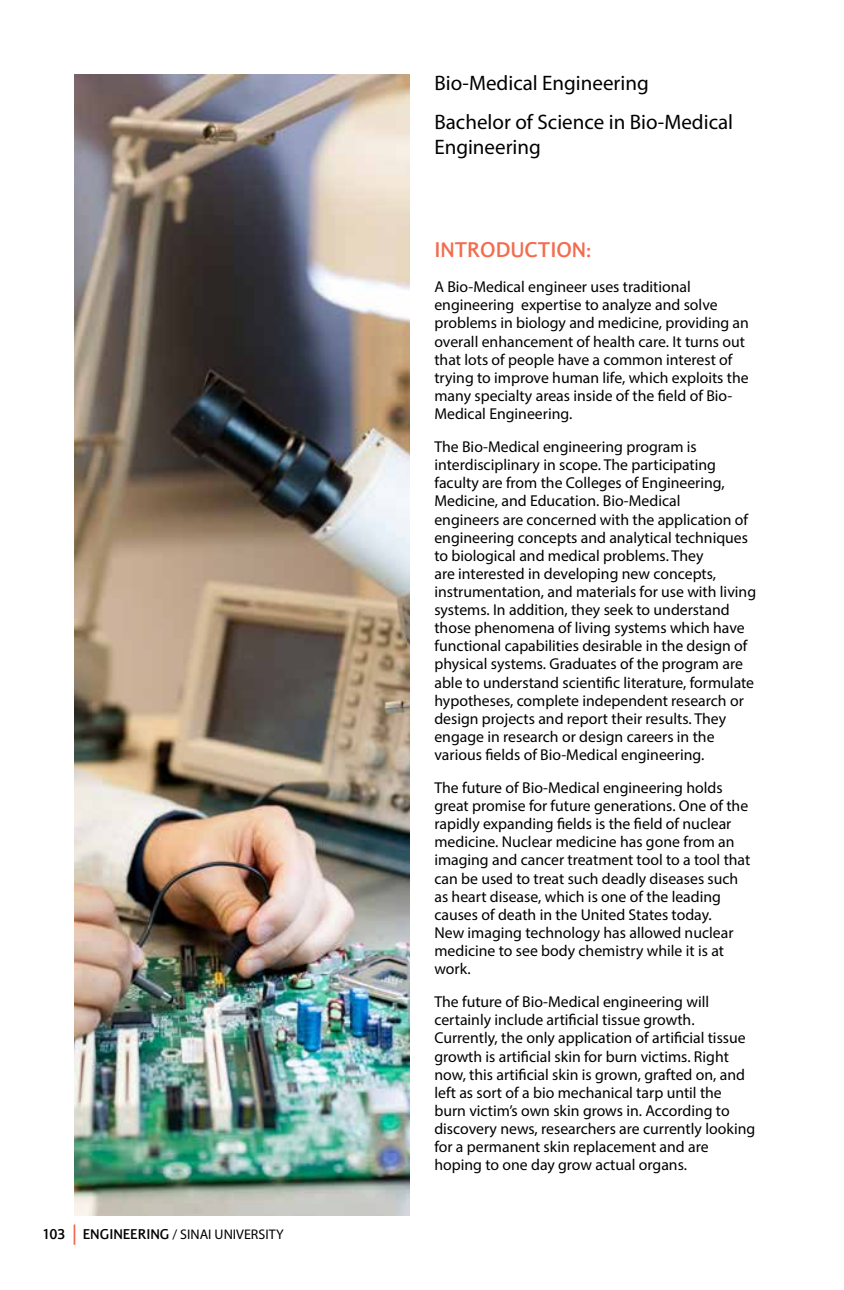
<style>
.page{position:relative;width:844px;height:1290px;background:#fff}
.page>*{position:absolute;margin:0;border:0;box-sizing:border-box;transform-origin:0 0}
.t1{font:21px/39px "Myriad Pro";color:#000}
.t2{font:700 21px "Expert Sans";color:#f36c4f}
.t3{font:15.75px/18.2px "Myriad Pro";color:#000}
.t4{font:14px "Myriad Pro";color:#000}
.s1{font-family:"Expert Sans";font-weight:700}
</style>
<div class="page">
<svg style="left:74px;top:1224px;width:1px;height:21px"></svg>
<img style="left:74px;top:74px;width:335px;height:1141px">
<p class="t4" style="left:42px;top:1225px;width:243px"><span class="s1">103 ENGINEERING</span> / SINAI UNIVERSITY</p>
<h1 class="t1" style="left:434px;top:64px;width:300px">Bio-Medical Engineering<br>Bachelor of Science in Bio-Medical</h1>
<h1 class="t1" style="left:434px;top:127px;width:108px">Engineering</h1>
<h1 class="t2" style="left:434px;top:235px;width:158px">INTRODUCTION:</h1>
<p class="t3" style="left:434px;top:278px;width:316px">A Bio-Medical engineer uses traditional engineering expertise to analyze and solve problems in biology and medicine, providing an overall enhancement of health care. It turns out that lots of people have a common interest of trying to improve human life, which exploits the many specialty areas inside of the field of Bio-Medical Engineering.</p>
<p class="t3" style="left:434px;top:437px;width:323px">The Bio-Medical engineering program is interdisciplinary in scope. The participating faculty are from the Colleges of Engineering, Medicine, and Education. Bio-Medical<br>engineers are concerned with the application of engineering concepts and analytical techniques to biological and medical problems. They<br>are interested in developing new concepts, instrumentation, and materials for use with living systems. In addition, they seek to understand those phenomena of living systems which have functional capabilities desirable in the design of physical systems. Graduates of the program are able to understand scientific literature, formulate hypotheses, complete independent research or design projects and report their results. They engage in research or design careers in the various fields of Bio-Medical engineering.</p>
<p class="t3" style="left:434px;top:778px;width:317px">The future of Bio-Medical engineering holds great promise for future generations. One of the rapidly expanding fields is the field of nuclear medicine. Nuclear medicine has gone from an imaging and cancer treatment tool to a tool that can be used to treat such deadly diseases such as heart disease, which is one of the leading causes of death in the United States today.<br>New imaging technology has allowed nuclear medicine to see body chemistry while it is at work.</p>
<p class="t3" style="left:434px;top:992px;width:322px">The future of Bio-Medical engineering will certainly include artificial tissue growth.<br>Currently, the only application of artificial tissue growth is artificial skin for burn victims. Right now, this artificial skin is grown, grafted on, and left as sort of a bio mechanical tarp until the burn victim’s own skin grows in. According to discovery news, researchers are currently looking for a permanent skin replacement and are hoping to one day grow actual organs.</p>
</div>
